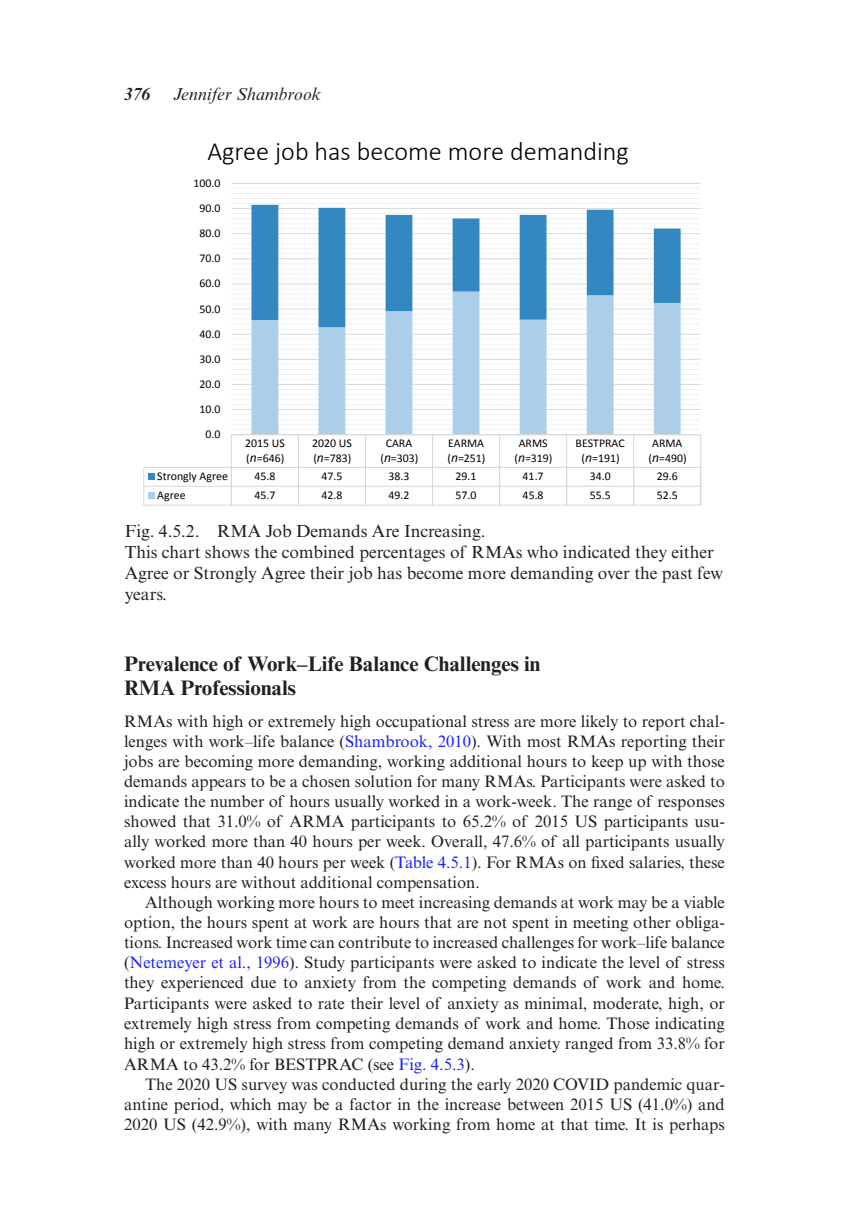
<style>
.page{position:relative;width:849px;height:1231px;background:#fff}
.page>*{position:absolute;margin:0;border:0;box-sizing:border-box;transform-origin:0 0}
.t1{font:300 26.25px "Calibri";color:#000}
.heading-01{font:700 21px/24.5px "Times New Roman MT Std";color:#231f20}
.figure_caption{font:17.5px/21px "Times New Roman MT Std";color:#231f20}
.t2{font:italic 17.5px "Times New Roman MT Std";letter-spacing:.01em;color:#231f20}
.t3{font:italic 700 17.5px "Times New Roman MT Std";color:#231f20}
.chapter_textind{font:16.62px/20.3px "Times New Roman MT Std";color:#231f20;text-align:justify}
.chapter_text{font:16.62px/20.1px "Times New Roman MT Std";color:#231f20;text-align:justify}
.t4{font:11.9px/14.5px "Calibri";color:#000}
.s1{font-style:italic;font-size:13.65px}
.s2{color:#1922fb}
</style>
<div class="page">
<hr style="left:231px;top:429px;width:469px;height:1px;background:#f2f2f2">
<hr style="left:231px;top:424px;width:469px;height:1px;background:#f2f2f2">
<hr style="left:231px;top:419px;width:469px;height:1px;background:#f2f2f2">
<hr style="left:231px;top:414px;width:469px;height:1px;background:#f2f2f2">
<hr style="left:231px;top:404px;width:469px;height:1px;background:#f2f2f2">
<hr style="left:231px;top:399px;width:469px;height:1px;background:#f2f2f2">
<hr style="left:231px;top:394px;width:469px;height:1px;background:#f2f2f2">
<hr style="left:231px;top:389px;width:469px;height:1px;background:#f2f2f2">
<hr style="left:231px;top:379px;width:469px;height:1px;background:#f2f2f2">
<hr style="left:231px;top:374px;width:469px;height:1px;background:#f2f2f2">
<hr style="left:231px;top:369px;width:469px;height:1px;background:#f2f2f2">
<hr style="left:231px;top:364px;width:469px;height:1px;background:#f2f2f2">
<hr style="left:231px;top:354px;width:469px;height:1px;background:#f2f2f2">
<hr style="left:231px;top:349px;width:469px;height:1px;background:#f2f2f2">
<hr style="left:231px;top:344px;width:469px;height:1px;background:#f2f2f2">
<hr style="left:231px;top:339px;width:469px;height:1px;background:#f2f2f2">
<hr style="left:231px;top:328px;width:469px;height:1px;background:#f2f2f2">
<hr style="left:231px;top:323px;width:469px;height:1px;background:#f2f2f2">
<hr style="left:231px;top:318px;width:469px;height:1px;background:#f2f2f2">
<hr style="left:231px;top:313px;width:469px;height:1px;background:#f2f2f2">
<hr style="left:231px;top:303px;width:469px;height:1px;background:#f2f2f2">
<hr style="left:231px;top:298px;width:469px;height:1px;background:#f2f2f2">
<hr style="left:231px;top:293px;width:469px;height:1px;background:#f2f2f2">
<hr style="left:231px;top:288px;width:469px;height:1px;background:#f2f2f2">
<hr style="left:231px;top:278px;width:469px;height:1px;background:#f2f2f2">
<hr style="left:231px;top:273px;width:469px;height:1px;background:#f2f2f2">
<hr style="left:231px;top:268px;width:469px;height:1px;background:#f2f2f2">
<hr style="left:231px;top:263px;width:469px;height:1px;background:#f2f2f2">
<hr style="left:231px;top:253px;width:469px;height:1px;background:#f2f2f2">
<hr style="left:231px;top:248px;width:469px;height:1px;background:#f2f2f2">
<hr style="left:231px;top:243px;width:469px;height:1px;background:#f2f2f2">
<hr style="left:231px;top:238px;width:469px;height:1px;background:#f2f2f2">
<hr style="left:231px;top:228px;width:469px;height:1px;background:#f2f2f2">
<hr style="left:231px;top:223px;width:469px;height:1px;background:#f2f2f2">
<hr style="left:231px;top:218px;width:469px;height:1px;background:#f2f2f2">
<hr style="left:231px;top:213px;width:469px;height:1px;background:#f2f2f2">
<hr style="left:231px;top:203px;width:469px;height:1px;background:#f2f2f2">
<hr style="left:231px;top:198px;width:469px;height:1px;background:#f2f2f2">
<hr style="left:231px;top:193px;width:469px;height:1px;background:#f2f2f2">
<hr style="left:231px;top:188px;width:469px;height:1px;background:#f2f2f2">
<hr style="left:231px;top:409px;width:469px;height:1px;background:#d9d9d9">
<hr style="left:231px;top:384px;width:469px;height:1px;background:#d9d9d9">
<hr style="left:231px;top:359px;width:469px;height:1px;background:#d9d9d9">
<hr style="left:231px;top:333px;width:469px;height:1px;background:#d9d9d9">
<hr style="left:231px;top:308px;width:469px;height:1px;background:#d9d9d9">
<hr style="left:231px;top:283px;width:469px;height:1px;background:#d9d9d9">
<hr style="left:231px;top:258px;width:469px;height:1px;background:#d9d9d9">
<hr style="left:231px;top:233px;width:469px;height:1px;background:#d9d9d9">
<hr style="left:231px;top:208px;width:469px;height:1px;background:#d9d9d9">
<hr style="left:231px;top:183px;width:469px;height:1px;background:#d9d9d9">
<svg style="left:251px;top:327px;width:429px;height:107px"></svg>
<svg style="left:251px;top:205px;width:429px;height:122px"></svg>
<hr style="left:231px;top:434px;width:469px;height:1px;background:#d9d9d9">
<hr style="left:231px;top:434px;width:1px;height:33px;background:#d9d9d9">
<hr style="left:298px;top:434px;width:1px;height:33px;background:#d9d9d9">
<hr style="left:365px;top:434px;width:1px;height:33px;background:#d9d9d9">
<hr style="left:432px;top:434px;width:1px;height:33px;background:#d9d9d9">
<hr style="left:499px;top:434px;width:1px;height:33px;background:#d9d9d9">
<hr style="left:566px;top:434px;width:1px;height:33px;background:#d9d9d9">
<hr style="left:633px;top:434px;width:1px;height:33px;background:#d9d9d9">
<hr style="left:700px;top:434px;width:1px;height:33px;background:#d9d9d9">
<hr style="left:144px;top:467px;width:556px;height:1px;background:#d9d9d9">
<hr style="left:144px;top:485px;width:556px;height:1px;background:#d9d9d9">
<hr style="left:144px;top:504px;width:556px;height:1px;background:#d9d9d9">
<svg style="left:231px;top:468px;width:1px;height:36px"></svg>
<svg style="left:298px;top:468px;width:1px;height:36px"></svg>
<svg style="left:365px;top:468px;width:1px;height:36px"></svg>
<svg style="left:432px;top:468px;width:1px;height:36px"></svg>
<svg style="left:499px;top:468px;width:1px;height:36px"></svg>
<svg style="left:566px;top:468px;width:1px;height:36px"></svg>
<svg style="left:633px;top:468px;width:1px;height:36px"></svg>
<svg style="left:700px;top:467px;width:1px;height:38px"></svg>
<svg style="left:143px;top:467px;width:11px;height:38px"></svg>
<p class="t3" style="left:124px;top:83px;width:28px">376</p>
<p class="t2" style="left:173px;top:84px;width:149px">Jennifer Shambrook</p>
<p class="t1" style="left:207px;top:135px;width:423px">Agree job has become more demanding</p>
<p class="t4" style="left:193px;top:176px;width:28px">100.0</p>
<p class="t4" style="left:199px;top:201px;width:22px">90.0</p>
<p class="t4" style="left:199px;top:226px;width:22px">80.0</p>
<p class="t4" style="left:199px;top:251px;width:22px">70.0</p>
<p class="t4" style="left:199px;top:276px;width:22px">60.0</p>
<p class="t4" style="left:199px;top:301px;width:22px">50.0</p>
<p class="t4" style="left:199px;top:326px;width:22px">40.0</p>
<p class="t4" style="left:199px;top:351px;width:22px">30.0</p>
<p class="t4" style="left:199px;top:377px;width:22px">20.0</p>
<p class="t4" style="left:199px;top:402px;width:22px">10.0</p>
<p class="t4" style="left:205px;top:427px;width:16px">0.0</p>
<p class="t4" style="left:245px;top:436px;width:41px">2015 US (<span class="s1">n</span>=646)</p>
<p class="t4" style="left:312px;top:436px;width:41px">2020 US (<span class="s1">n</span>=783)</p>
<p class="t4" style="left:380px;top:436px;width:40px;text-align:center">CARA (<span class="s1">n</span>=303)</p>
<p class="t4" style="left:447px;top:436px;width:40px">EARMA (<span class="s1">n</span>=251)</p>
<p class="t4" style="left:514px;top:436px;width:40px;text-align:center">ARMS (<span class="s1">n</span>=319)</p>
<p class="t4" style="left:575px;top:436px;width:51px;text-align:center">BESTPRAC (<span class="s1">n</span>=191)</p>
<p class="t4" style="left:648px;top:436px;width:40px">ARMA (<span class="s1">n</span>=490)</p>
<p class="t4" style="left:157px;top:468px;width:72px">Strongly Agree</p>
<p class="t4" style="left:254px;top:469px;width:22px">45.8</p>
<p class="t4" style="left:321px;top:469px;width:22px">47.5</p>
<p class="t4" style="left:388px;top:469px;width:22px">38.3</p>
<p class="t4" style="left:455px;top:469px;width:22px">29.1</p>
<p class="t4" style="left:522px;top:469px;width:22px">41.7</p>
<p class="t4" style="left:589px;top:469px;width:22px">34.0</p>
<p class="t4" style="left:656px;top:469px;width:22px">29.6</p>
<p class="t4" style="left:157px;top:487px;width:30px">Agree</p>
<p class="t4" style="left:254px;top:488px;width:22px">45.7</p>
<p class="t4" style="left:321px;top:488px;width:22px">42.8</p>
<p class="t4" style="left:388px;top:488px;width:22px">49.2</p>
<p class="t4" style="left:455px;top:488px;width:22px">57.0</p>
<p class="t4" style="left:522px;top:488px;width:22px">45.8</p>
<p class="t4" style="left:589px;top:488px;width:22px">55.5</p>
<p class="t4" style="left:656px;top:488px;width:22px">52.5</p>
<p class="figure_caption" style="left:125px;top:520px;width:362px">Fig. 4.5.2. RMA Job Demands Are Increasing.</p>
<p class="figure_caption" style="left:125px;top:541px;width:599px">This chart shows the combined percentages of RMAs who indicated they either<br>Agree or Strongly Agree their job has become more demanding over the past few years.</p>
<p class="heading-01" style="left:124px;top:651px;width:417px">Prevalence of Work–Life Balance Challenges in<br>RMA Professionals</p>
<p class="chapter_text" style="left:124px;top:710px;width:602px">RMAs with high or extremely high occupational stress are more likely to report chal&shy;lenges with work–life balance (<span class="s2">Shambrook, 2010</span>). With most RMAs reporting their jobs are becoming more demanding, working additional hours to keep up with those demands appears to be a chosen solution for many RMAs. Participants were asked to indicate the number of hours usually worked in a work-week. The range of responses showed that 31.0% of ARMA participants to 65.2% of 2015 US participants usu&shy;ally worked more than 40 hours per week. Overall, 47.6% of all participants usually worked more than 40 hours per week (<span class="s2">Table 4.5.1</span>). For RMAs on fixed salaries, these excess hours are without additional compensation.</p>
<p class="chapter_textind" style="left:124px;top:892px;width:602px;text-indent:21px">Although working more hours to meet increasing demands at work may be a viable option, the hours spent at work are hours that are not spent in meeting other obliga&shy;tions. Increased work time can contribute to increased challenges for work–life balance (<span class="s2">Netemeyer et al., 1996</span>). Study participants were asked to indicate the level of stress they experienced due to anxiety from the competing demands of work and home.<br>Participants were asked to rate their level of anxiety as minimal, moderate, high, or extremely high stress from competing demands of work and home. Those indicating high or extremely high stress from competing demand anxiety ranged from 33.8% for ARMA to 43.2% for BESTPRAC (see <span class="s2">Fig. 4.5.3</span>).</p>
<p class="chapter_textind" style="left:124px;top:1074px;width:602px;text-indent:21px">The 2020 US survey was conducted during the early 2020 COVID pandemic quar&shy;antine period, which may be a factor in the increase between 2015 US (41.0%) and 2020 US (42.9%), with many RMAs working from home at that time. It is perhaps</p>
</div>
